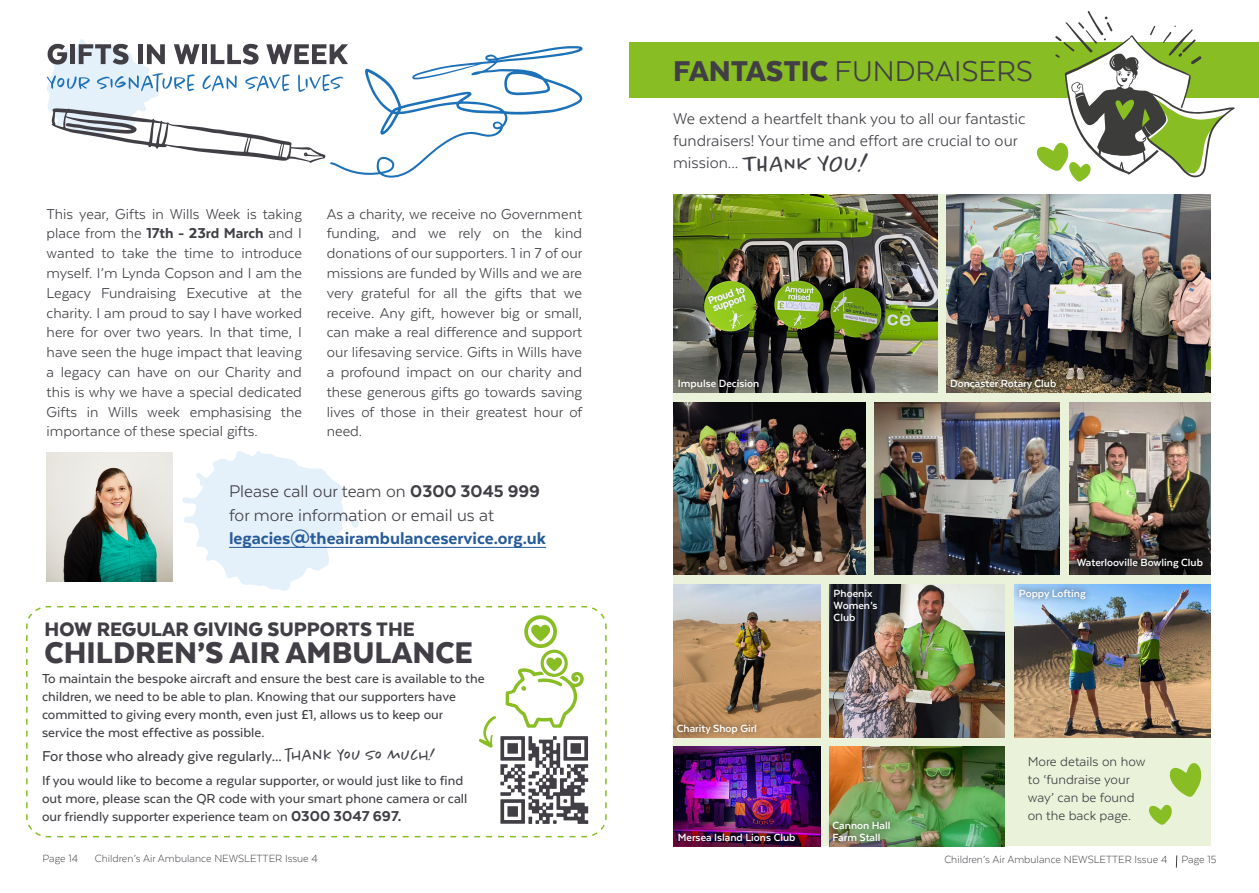
<style>
.page{position:relative;width:1259px;height:893px;background:#fff}
.page>*{position:absolute;margin:0;border:0;box-sizing:border-box;transform-origin:0 0}
.t1{font:900 34.5px "Texta";color:#413f45}
.t2{font:33px "Texta";color:#413f45}
.t3{font:900 22.5px "Texta";color:#413f45}
.t4{font:19.5px/23.4px "Texta";color:#413f45}
.t5{font:800 19.5px "Texta";color:#275b9b}
.t6{font:18px/21.6px "Texta";color:#413f45}
.t7{font:16.5px/19.8px "Texta";color:#413f45;text-align:justify}
.t8{font:500 16.5px "Texta";color:#413f45}
.t9{font:500 15px/18px "Texta";color:#413f45}
.t10{font:15px/18px "Texta";color:#413f45}
.t11{font:700 12px/12px "Texta";color:#fff}
.t12{font:300 12px "Texta";color:#413f45}
.s1{font-weight:800}
.s2{font-family:"Chantal";font-weight:300}
.s3{font-weight:800;font-size:16.5px}
.s4{font-weight:900}
.s5{font-family:"Chantal";font-weight:300;font-size:25.5px}
</style>
<div class="page">
<div style="left:673px;top:195px;width:537px;height:651px;background:#eaf2da"></div>
<svg style="left:1169px;top:763px;width:32px;height:34px"></svg>
<svg style="left:1149px;top:804px;width:22px;height:21px"></svg>
<svg style="left:1176px;top:855px;width:1px;height:13px"></svg>
<svg style="left:57px;top:606px;width:550px;height:232px"></svg>
<div style="left:629px;top:43px;width:630px;height:55px;background:#89bd24"></div>
<svg style="left:1036px;top:11px;width:199px;height:171px"></svg>
<svg style="left:46px;top:39px;width:537px;height:139px"></svg>
<svg style="left:182px;top:451px;width:177px;height:140px"></svg>
<hr style="left:229px;top:547px;width:317px;height:1px;background:#275b9b">
<img style="left:47px;top:453px;width:125px;height:128px">
<img style="left:947px;top:195px;width:263px;height:197px">
<img style="left:673px;top:195px;width:264px;height:197px">
<div style="left:670px;top:371px;width:96px;height:25px;background:#000;opacity:.75"></div>
<div style="left:943px;top:371px;width:120px;height:25px;background:#000;opacity:.75"></div>
<img style="left:829px;top:584px;width:175px;height:154px">
<img style="left:673px;top:746px;width:148px;height:100px">
<img style="left:1014px;top:584px;width:196px;height:154px">
<img style="left:673px;top:403px;width:192px;height:171px">
<div style="left:1011px;top:581px;width:81px;height:25px;background:#000;opacity:.75"></div>
<div style="left:670px;top:826px;width:132px;height:23px;background:#000;opacity:.75"></div>
<div style="left:826px;top:581px;width:58px;height:48px;background:#000;opacity:.75"></div>
<img style="left:875px;top:403px;width:184px;height:171px">
<img style="left:1069px;top:403px;width:141px;height:148px">
<div style="left:1069px;top:551px;width:141px;height:25px;background:#000;opacity:.75"></div>
<img style="left:673px;top:584px;width:148px;height:154px">
<div style="left:669px;top:716px;width:95px;height:24px;background:#000;opacity:.75"></div>
<img style="left:829px;top:746px;width:175px;height:100px">
<div style="left:825px;top:814px;width:72px;height:35px;background:#000;opacity:.75"></div>
<p class="t7" style="left:47px;top:204px;width:257px">This year, Gifts in Wills Week is taking place from the <span class="s1">17th - 23rd March</span> and I wanted to take the time to introduce myself. I’m Lynda Copson and I am the Legacy Fundraising Executive at the charity. I am proud to say I have worked here for over two years. In that time, I have seen the huge impact that leaving a legacy can have on our Charity and this is why we have a special dedicated Gifts in Wills week emphasising the importance of these special gifts.</p>
<p class="t7" style="left:327px;top:204px;width:257px">As a charity, we receive no Government funding, and we rely on the kind donations of our supporters. 1 in 7 of our missions are funded by Wills and we are very grateful for all the gifts that we receive. Any gift, however big or small, can make a real difference and support our lifesaving service. Gifts in Wills have a profound impact on our charity and these generous gifts go towards saving lives of those in their greatest hour of need.</p>
<p class="t4" style="left:229px;top:479px;width:312px">Please call our team on <span class="s1">0300 3045 999 </span>for more information or email us at</p>
<p class="t5" style="left:229px;top:528px;width:318px">legacies@theairambulanceservice.org.uk</p>
<h3 class="t3" style="left:45px;top:617px;width:372px">HOW REGULAR GIVING SUPPORTS THE</h3>
<h1 class="t1" style="left:45px;top:634px;width:430px">CHILDREN’S AIR AMBULANCE</h1>
<p class="t9" style="left:42px;top:669px;width:444px">To maintain the bespoke aircraft and ensure the best care is available to the children, we need to be able to plan. Knowing that our supporters have committed to giving every month, even just £1, allows us to keep our service the most effective as possible.</p>
<p class="t8" style="left:42px;top:748px;width:395px">For those who already give regularly... <span class="s2">thank you so much!</span></p>
<p class="t9" style="left:42px;top:771px;width:427px">If you would like to become a regular supporter, or would just like to find out more, please scan the QR code with your smart phone camera or call our friendly supporter experience team on <span class="s3">0300 3047 697.</span></p>
<h2 class="t2" style="left:673px;top:54px;width:361px"><span class="s4">FANTASTIC</span> FUNDRAISERS</h2>
<p class="t6" style="left:673px;top:108px;width:354px">We extend a heartfelt thank you to all our fantastic fundraisers! Your time and effort are crucial to our mission... <span class="s5">THANK YOU!</span></p>
<p class="t11" style="left:678px;top:377px;width:83px">Impulse Decision</p>
<p class="t11" style="left:950px;top:377px;width:108px">Doncaster Rotary Club</p>
<p class="t11" style="left:1076px;top:556px;width:128px">Waterlooville Bowling Club</p>
<p class="t11" style="left:833px;top:587px;width:45px">Phoenix<br>Women’s<br>Club</p>
<p class="t11" style="left:677px;top:722px;width:82px">Charity Shop Girl</p>
<p class="t11" style="left:678px;top:831px;width:119px">Mersea Island Lions Club</p>
<p class="t11" style="left:832px;top:819px;width:59px">Cannon Hall<br>Farm Stall</p>
<p class="t11" style="left:1019px;top:587px;width:68px">Poppy Lofting</p>
<p class="t10" style="left:1027px;top:752px;width:119px">More details on how to ‘fundraise your way’ can be found on the back page.</p>
<p class="t12" style="left:43px;top:853px;width:37px">Page 14</p>
<p class="t12" style="left:95px;top:853px;width:224px">Children’s Air Ambulance NEWSLETTER Issue 4</p>
<p class="t12" style="left:944px;top:854px;width:273px">Children’s Air Ambulance NEWSLETTER Issue 4 Page 15</p>
</div>
